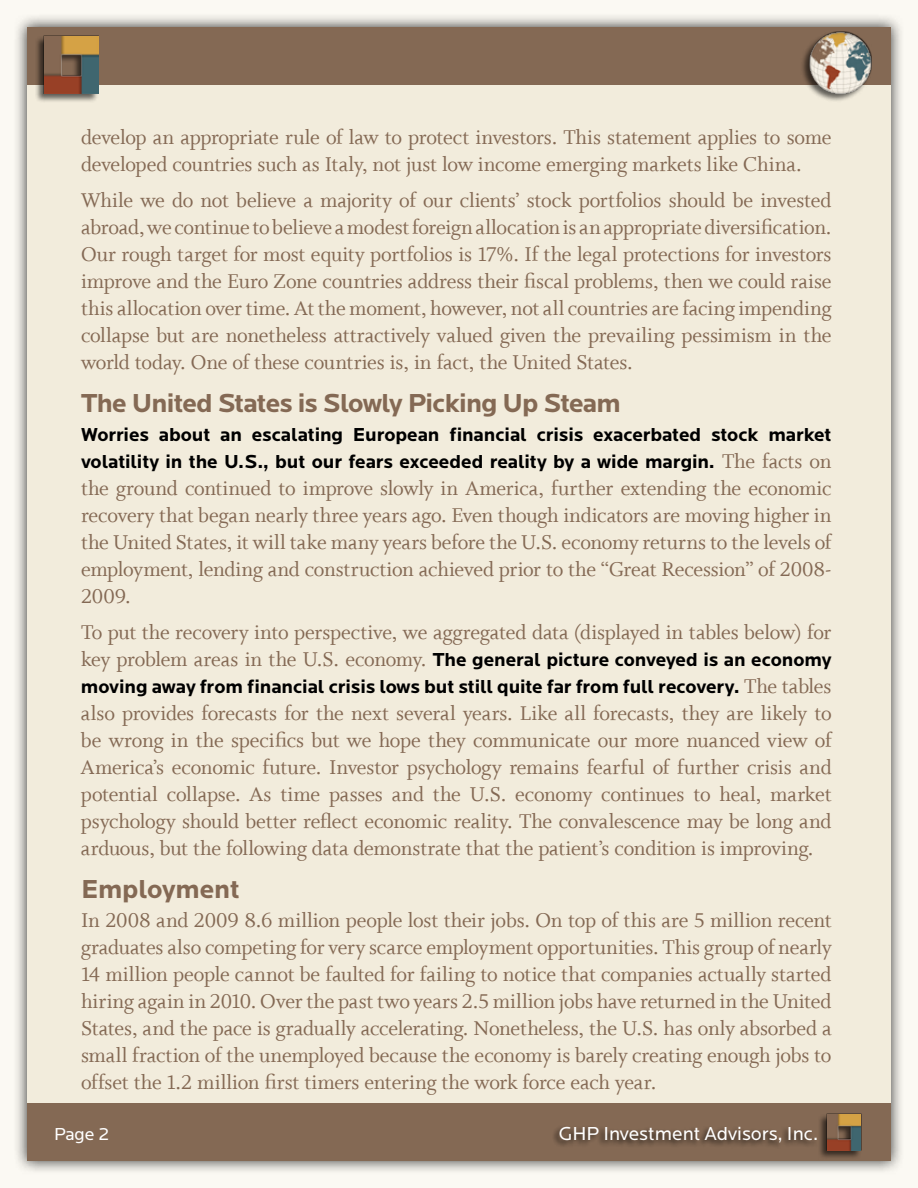
<style>
.page{position:relative;width:918px;height:1188px;background:#fbf9f3}
.page>*{position:absolute;margin:0;border:0;box-sizing:border-box;transform-origin:0 0}
.t1{font:700 27px "Locator";letter-spacing:-.03em;color:#846954}
.t2{font:700 27px "Locator";letter-spacing:-.01em;color:#846954}
.t3{font:22.5px/27px "Whitman Roman LF";letter-spacing:-.01em;color:#846954;text-align:justify}
.t4{font:700 19.5px/27px "Locator";letter-spacing:-.005em;color:#000}
.t5{font:19.5px "Locator";color:#fff}
.t6{font:18px "Locator";color:#fff}
.s1{font-family:"Whitman Roman LF";font-weight:400;font-size:22.5px;color:#846954}
</style>
<div class="page">
<div style="left:13px;top:13px;width:892px;height:1162px;background:#000;opacity:.75"></div>
<div style="left:27px;top:27px;width:864px;height:1134px;background:#f2ecdc"></div>
<div style="left:27px;top:27px;width:864px;height:58px;background:#846954"></div>
<div style="left:27px;top:1103px;width:864px;height:58px;background:#846954"></div>
<div style="left:552px;top:1125px;width:267px;height:25px;background:#000;opacity:.75"></div>
<div style="left:818px;top:1114px;width:43px;height:46px;background:#000;opacity:.6"></div>
<div style="left:826px;top:1113px;width:35px;height:38px;background:#000;opacity:.69"></div>
<img style="left:827px;top:1114px;width:34px;height:36px">
<div style="left:35px;top:36px;width:64px;height:67px;background:#000;opacity:.6"></div>
<div style="left:44px;top:35px;width:55px;height:59px;background:#000;opacity:.69"></div>
<img style="left:45px;top:36px;width:54px;height:57px">
<div style="left:800px;top:31px;width:72px;height:72px;background:#000;opacity:.6"></div>
<img style="left:805px;top:26px;width:71px;height:74px">
<p class="t3" style="left:81px;top:124px;width:752px">develop an appropriate rule of law to protect investors. This statement applies to some developed countries such as Italy, not just low income emerging markets like China.</p>
<p class="t3" style="left:81px;top:187px;width:752px">While we do not believe a majority of our clients’ stock portfolios should be invested abroad, we continue to believe a modest foreign allocation is an appropriate diversification.<br>Our rough target for most equity portfolios is 17%. If the legal protections for investors improve and the Euro Zone countries address their fiscal problems, then we could raise this allocation over time. At the moment, however, not all countries are facing impending collapse but are nonetheless attractively valued given the prevailing pessimism in the world today. One of these countries is, in fact, the United States.</p>
<p class="t1" style="left:81px;top:388px;width:541px">The United States is Slowly Picking Up Steam</p>
<p class="t4" style="left:81px;top:421px;width:752px">Worries about an escalating European financial crisis exacerbated stock market volatility in the U.S., but our fears exceeded reality by a wide margin. <span class="s1">The facts on</span></p>
<p class="t3" style="left:81px;top:475px;width:752px">the ground continued to improve slowly in America, further extending the economic recovery that began nearly three years ago. Even though indicators are moving higher in the United States, it will take many years before the U.S. economy returns to the levels of employment, lending and construction achieved prior to the “Great Recession” of 2008- 2009.</p>
<p class="t3" style="left:81px;top:619px;width:752px">To put the recovery into perspective, we aggregated data (displayed in tables below) for</p>
<p class="t4" style="left:81px;top:646px;width:752px"><span class="s1">key problem areas in the U.S. economy.</span> The general picture conveyed is an economy moving away from financial crisis lows but still quite far from full recovery. <span class="s1">The tables</span></p>
<p class="t3" style="left:81px;top:700px;width:752px">also provides forecasts for the next several years. Like all forecasts, they are likely to be wrong in the specifics but we hope they communicate our more nuanced view of America’s economic future. Investor psychology remains fearful of further crisis and potential collapse. As time passes and the U.S. economy continues to heal, market psychology should better reflect economic reality. The convalescence may be long and arduous, but the following data demonstrate that the patient’s condition is improving.</p>
<p class="t2" style="left:81px;top:874px;width:160px">Employment</p>
<p class="t3" style="left:81px;top:907px;width:752px">In 2008 and 2009 8.6 million people lost their jobs. On top of this are 5 million recent graduates also competing for very scarce employment opportunities. This group of nearly 14 million people cannot be faulted for failing to notice that companies actually started hiring again in 2010. Over the past two years 2.5 million jobs have returned in the United States, and the pace is gradually accelerating. Nonetheless, the U.S. has only absorbed a small fraction of the unemployed because the economy is barely creating enough jobs to offset the 1.2 million first timers entering the work force each year.</p>
<p class="t6" style="left:54px;top:1125px;width:57px">Page 2</p>
<p class="t5" style="left:559px;top:1123px;width:261px">GHP Investment Advisors, Inc.</p>
</div>
